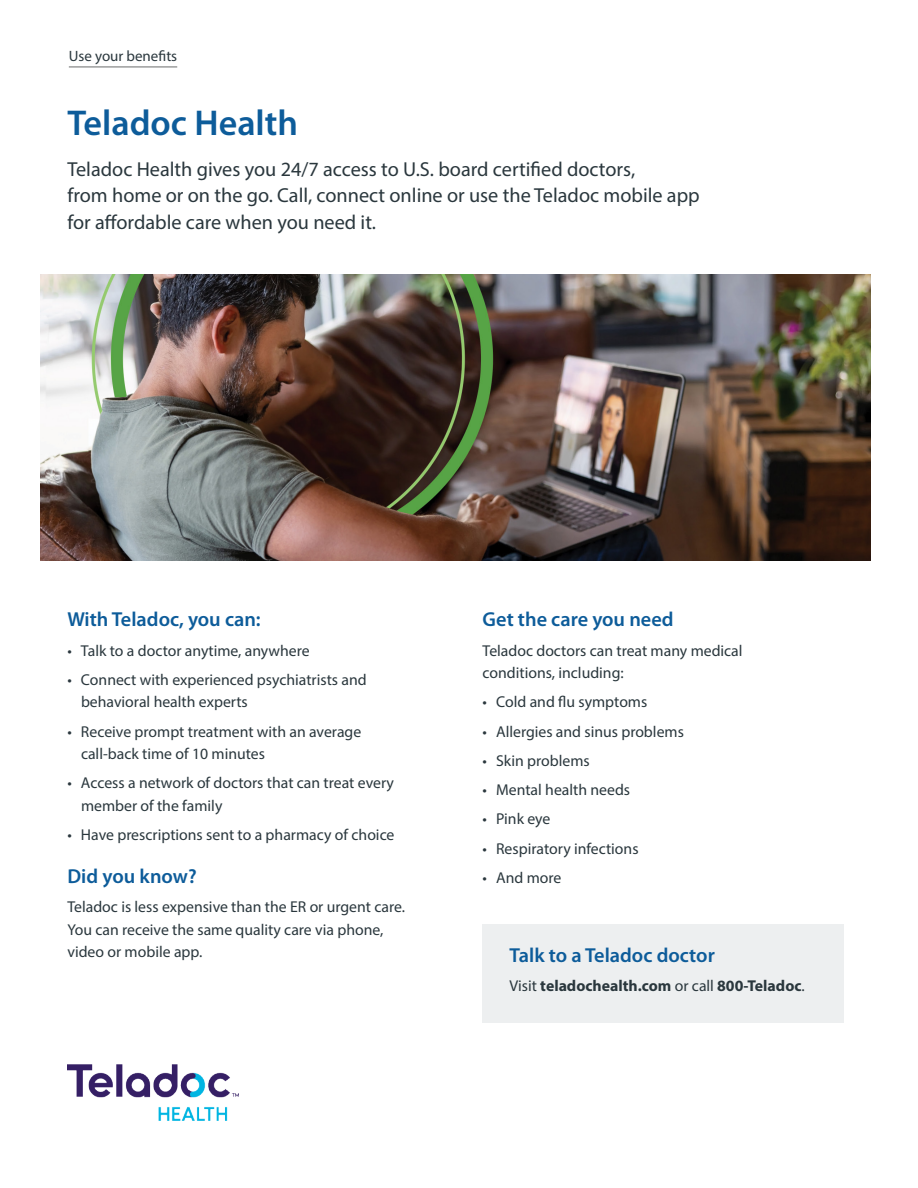
<style>
.page{position:relative;width:918px;height:1188px;background:#fff}
.page>*{position:absolute;margin:0;border:0;box-sizing:border-box;transform-origin:0 0}
.Headline{font:600 36px "Myriad Pro";color:#0d5c9a}
.Headline_Intro_paragraph{font:20.25px/27px "Myriad Pro";color:#2a373d}
.Subheads{font:600 20.25px "Myriad Pro";color:#0d5c9a}
.bulleted_body_copy{font:15.75px/22.5px "Myriad Pro";color:#2a373d}
.plain_body_copy{font:15.75px/22.5px "Myriad Pro";color:#2a373d}
.plain_body_copy-2{font:700 15.75px "Myriad Pro";color:#2a373d}
.Section_header{font:15px "Myriad Pro";color:#2a373d}
.s1{font-weight:400}
</style>
<div class="page">
<div style="left:483px;top:924px;width:361px;height:98px;background:#edeff0"></div>
<hr style="left:69px;top:67px;width:108px;height:1px;background:#6a6b6c">
<img style="left:68px;top:1064px;width:171px;height:56px">
<img style="left:40px;top:274px;width:830px;height:287px">
<p class="Section_header" style="left:69px;top:47px;width:110px">Use your benefits</p>
<p class="Headline" style="left:68px;top:103px;width:232px">Teladoc Health</p>
<p class="Headline_Intro_paragraph" style="left:68px;top:155px;width:634px">Teladoc Health gives you 24/7 access to U.S. board certified doctors,<br>from home or on the go. Call, connect online or use the Teladoc mobile app for affordable care when you need it.</p>
<p class="Subheads" style="left:68px;top:608px;width:195px">With Teladoc, you can:</p>
<p class="bulleted_body_copy" style="left:68px;top:639px;width:244px">• Talk to a doctor anytime, anywhere</p>
<p class="bulleted_body_copy" style="left:81px;top:668px;width:287px;text-indent:-14px">• Connect with experienced psychiatrists and behavioral health experts</p>
<p class="bulleted_body_copy" style="left:81px;top:720px;width:282px;text-indent:-14px">• Receive prompt treatment with an average call-back time of 10 minutes</p>
<p class="bulleted_body_copy" style="left:81px;top:772px;width:314px;text-indent:-14px">• Access a network of doctors that can treat every member of the family</p>
<p class="bulleted_body_copy" style="left:68px;top:823px;width:329px">• Have prescriptions sent to a pharmacy of choice</p>
<p class="Subheads" style="left:68px;top:865px;width:131px">Did you know?</p>
<p class="plain_body_copy" style="left:68px;top:895px;width:339px">Teladoc is less expensive than the ER or urgent care.<br>You can receive the same quality care via phone, video or mobile app.</p>
<p class="Subheads" style="left:483px;top:608px;width:192px">Get the care you need</p>
<p class="plain_body_copy" style="left:483px;top:639px;width:262px">Teladoc doctors can treat many medical conditions, including:</p>
<p class="bulleted_body_copy" style="left:483px;top:691px;width:166px">• Cold and flu symptoms</p>
<p class="bulleted_body_copy" style="left:483px;top:720px;width:203px">• Allergies and sinus problems</p>
<p class="bulleted_body_copy" style="left:483px;top:749px;width:109px">• Skin problems</p>
<p class="bulleted_body_copy" style="left:483px;top:778px;width:149px">• Mental health needs</p>
<p class="bulleted_body_copy" style="left:483px;top:808px;width:69px">• Pink eye</p>
<p class="bulleted_body_copy" style="left:483px;top:837px;width:157px">• Respiratory infections</p>
<p class="bulleted_body_copy" style="left:483px;top:866px;width:80px">• And more</p>
<p class="Subheads" style="left:510px;top:944px;width:207px">Talk to a Teladoc doctor</p>
<p class="plain_body_copy-2" style="left:510px;top:976px;width:297px"><span class="s1">Visit</span> teladochealth.com <span class="s1">or call</span> 800-Teladoc<span class="s1">.</span></p>
</div>
